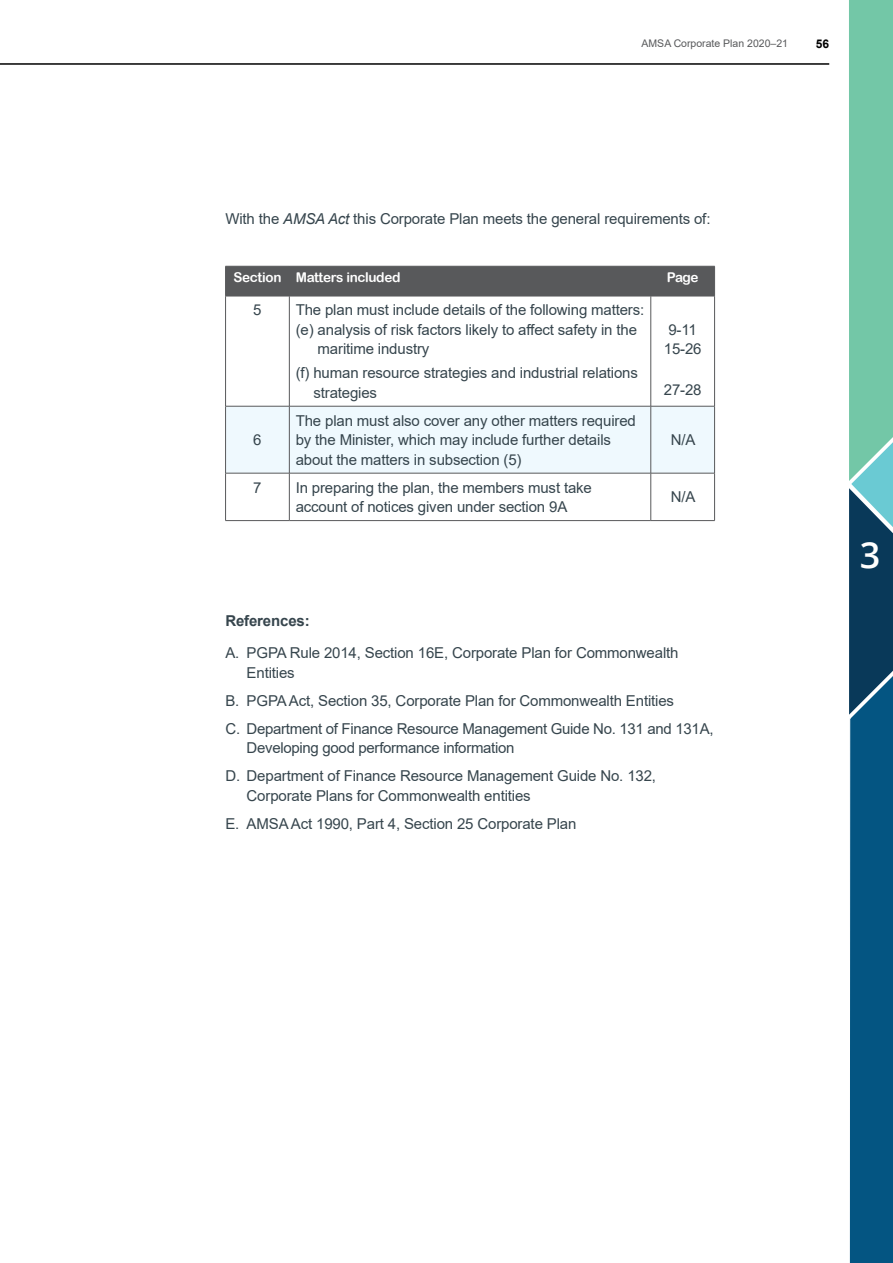
<style>
.page{position:relative;width:893px;height:1263px;background:#fff}
.page>*{position:absolute;margin:0;border:0;box-sizing:border-box;transform-origin:0 0}
.t1{font:600 36px "Open Sans";color:#fff}
.t2{font:15px/19.5px "Arial";letter-spacing:-.01em;color:#36454d}
.t3{font:700 15px "Arial";letter-spacing:-.01em;color:#36454d}
.t4{font:13.5px "Arial Rounded MT Bold";letter-spacing:-.02em;color:#fff}
.t5{font:700 12px "Arial";color:#000}
.t6{font:10.5px "Arial";color:#58595b}
.s1{font-style:italic}
</style>
<div class="page">
<svg style="left:849px;top:0;width:44px;height:1263px;background:#36828f"></svg>
<div style="left:226px;top:267px;width:488px;height:29px;background:#58595b"></div>
<svg style="left:226px;top:297px;width:488px;height:223px"></svg>
<div style="left:226px;top:407px;width:488px;height:66px;background:#eff9fe"></div>
<hr style="left:225px;top:266px;width:64px;height:1px;background:#58595b">
<hr style="left:225px;top:266px;width:1px;height:30px;background:#58595b">
<hr style="left:289px;top:266px;width:362px;height:1px;background:#58595b">
<hr style="left:289px;top:266px;width:1px;height:30px;background:#58595b">
<hr style="left:651px;top:266px;width:64px;height:1px;background:#58595b">
<hr style="left:650px;top:266px;width:1px;height:30px;background:#58595b">
<hr style="left:714px;top:266px;width:1px;height:30px;background:#58595b">
<hr style="left:225px;top:296px;width:64px;height:1px;background:#58595b">
<hr style="left:225px;top:296px;width:1px;height:110px;background:#58595b">
<hr style="left:289px;top:296px;width:362px;height:1px;background:#58595b">
<hr style="left:289px;top:296px;width:1px;height:110px;background:#58595b">
<hr style="left:651px;top:296px;width:64px;height:1px;background:#58595b">
<hr style="left:650px;top:296px;width:1px;height:110px;background:#58595b">
<hr style="left:714px;top:296px;width:1px;height:110px;background:#58595b">
<hr style="left:225px;top:406px;width:64px;height:1px;background:#58595b">
<hr style="left:225px;top:406px;width:1px;height:67px;background:#58595b">
<hr style="left:289px;top:406px;width:362px;height:1px;background:#58595b">
<hr style="left:289px;top:406px;width:1px;height:67px;background:#58595b">
<hr style="left:651px;top:406px;width:64px;height:1px;background:#58595b">
<hr style="left:650px;top:406px;width:1px;height:67px;background:#58595b">
<hr style="left:714px;top:406px;width:1px;height:67px;background:#58595b">
<hr style="left:225px;top:473px;width:64px;height:1px;background:#58595b">
<hr style="left:225px;top:473px;width:1px;height:47px;background:#58595b">
<hr style="left:289px;top:473px;width:362px;height:1px;background:#58595b">
<hr style="left:289px;top:473px;width:1px;height:47px;background:#58595b">
<hr style="left:651px;top:473px;width:64px;height:1px;background:#58595b">
<hr style="left:650px;top:473px;width:1px;height:47px;background:#58595b">
<hr style="left:714px;top:473px;width:1px;height:47px;background:#58595b">
<hr style="left:225px;top:520px;width:64px;height:1px;background:#58595b">
<hr style="left:289px;top:520px;width:362px;height:1px;background:#58595b">
<hr style="left:651px;top:520px;width:64px;height:1px;background:#58595b">
<hr style="left:0;top:64px;width:829px;height:1px;background:#000">
<p class="t6" style="left:642px;top:36px;width:148px">AMSA Corporate Plan 2020–21</p>
<p class="t5" style="left:816px;top:35px;width:15px">56</p>
<p class="t2" style="left:225px;top:208px;width:487px">With the <span class="s1">AMSA Act</span> this Corporate Plan meets the general requirements of:</p>
<p class="t4" style="left:233px;top:270px;width:169px">Section Matters included</p>
<p class="t4" style="left:667px;top:270px;width:33px">Page</p>
<p class="t2" style="left:253px;top:300px;width:10px">5</p>
<p class="t2" style="left:296px;top:300px;width:350px">The plan must include details of the following matters:</p>
<p class="t2" style="left:296px;top:320px;width:343px">(e) analysis of risk factors likely to affect safety in the</p>
<p class="t2" style="left:318px;top:339px;width:113px">maritime industry</p>
<p class="t2" style="left:313px;top:363px;width:326px;text-indent:-18px">(f) human resource strategies and industrial relations strategies</p>
<p class="t2" style="left:664px;top:320px;width:39px;text-align:center">9-11<br>15-26</p>
<p class="t2" style="left:664px;top:380px;width:39px">27-28</p>
<p class="t2" style="left:253px;top:430px;width:10px">6</p>
<p class="t2" style="left:296px;top:410px;width:342px">The plan must also cover any other matters required by the Minister, which may include further details about the matters in subsection (5)</p>
<p class="t2" style="left:671px;top:430px;width:26px">N/A</p>
<p class="t2" style="left:253px;top:477px;width:10px">7</p>
<p class="t2" style="left:296px;top:477px;width:298px">In preparing the plan, the members must take account of notices given under section 9A</p>
<p class="t2" style="left:671px;top:487px;width:26px">N/A</p>
<p class="t3" style="left:225px;top:610px;width:86px">References:</p>
<p class="t2" style="left:247px;top:643px;width:433px;text-indent:-21px">A. PGPA Rule 2014, Section 16E, Corporate Plan for Commonwealth<br>Entities</p>
<p class="t2" style="left:225px;top:686px;width:490px;line-height:28px">B. PGPA Act, Section 35, Corporate Plan for Commonwealth Entities<br>C. Department of Finance Resource Management Guide No. 131 and 131A,</p>
<p class="t2" style="left:225px;top:734px;width:432px;line-height:28px;text-indent:21px">Developing good performance information<br>D. Department of Finance Resource Management Guide No. 132,</p>
<p class="t2" style="left:225px;top:781px;width:353px;line-height:28px;text-indent:21px">Corporate Plans for Commonwealth entities<br>E. AMSA Act 1990, Part 4, Section 25 Corporate Plan</p>
<h1 class="t1" style="left:860px;top:530px;width:22px">3</h1>
</div>
